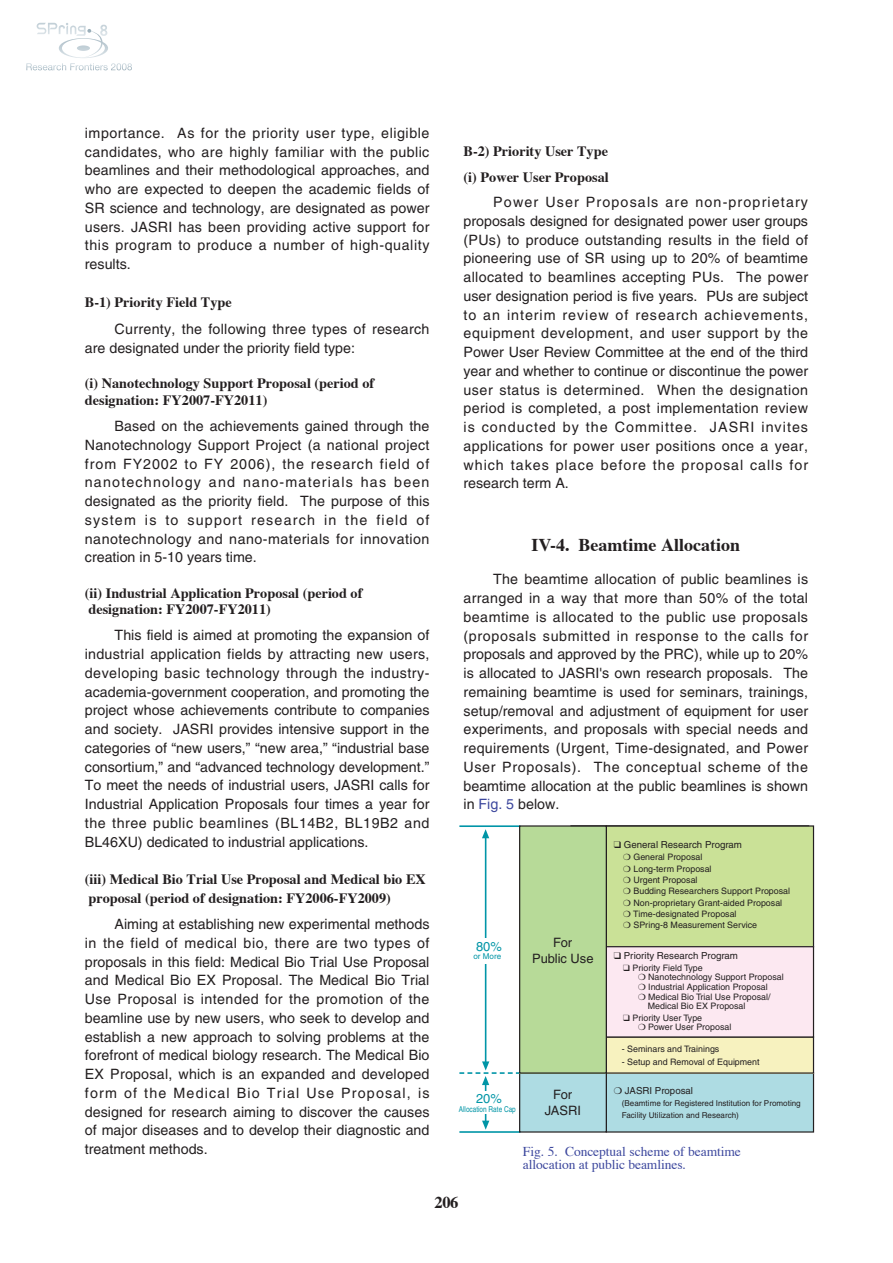
<style>
.page{position:relative;width:893px;height:1263px;background:#fff}
.page>*{position:absolute;margin:0;border:0;box-sizing:border-box;transform-origin:0 0}
.t1{font:700 18px "Times";color:#231f20}
.t2{font:700 16.5px "Times";color:#231f20}
.t3{font:14.25px/18.8px "Helvetica";color:#231f20;text-align:justify}
.t4{font:700 14.25px/16.5px "Times";color:#231f20}
.t5{font:14.25px/18.8px "Helvetica";letter-spacing:.02em;color:#231f20}
.t6{font:13.5px/13.5px "Times";letter-spacing:-.005em;color:#3c479d}
.t7{font:12.9px/16.2px "Helvetica";color:#231f20;text-align:center}
.t8{font:12.9px "Helvetica";color:#0095a6}
.t9{font:9.75px "Helvetica";color:#231f20}
.t10{font:8.85px/11.2px "Helvetica";color:#231f20}
.t11{font:8.1px/11.2px "Helvetica";color:#231f20}
.t12{font:8.1px "Helvetica";color:#0095a6;scale:.8 1}
.t13{font:8.1px "Helvetica";color:#0095a6}
.s1{color:#3c479d}
</style>
<div class="page">
<svg style="left:26px;top:23px;width:106px;height:47px"></svg>
<hr style="left:460px;top:1131px;width:59px;height:2px;background:#0095a7">
<hr style="left:460px;top:825px;width:59px;height:2px;background:#0095a8">
<div style="left:606px;top:1073px;width:207px;height:59px;background:#aedce3"></div>
<div style="left:606px;top:826px;width:207px;height:121px;background:#cae197"></div>
<div style="left:605px;top:825px;width:209px;height:122px;border:1px solid #231f20"></div>
<div style="left:606px;top:1037px;width:207px;height:36px;background:#f7f2bf"></div>
<div style="left:606px;top:947px;width:207px;height:90px;background:#fce8f1"></div>
<div style="left:605px;top:946px;width:209px;height:92px;border:1px solid #231f20"></div>
<div style="left:519px;top:1073px;width:87px;height:59px;background:#aedce3"></div>
<div style="left:519px;top:1072px;width:88px;height:61px;border:1px solid #231f20"></div>
<div style="left:519px;top:826px;width:87px;height:247px;background:#b7da98"></div>
<div style="left:519px;top:825px;width:88px;height:249px;border:1px solid #231f20"></div>
<hr style="left:571px;top:825px;width:237px;height:1px;background:#231f20">
<hr style="left:485px;top:1083px;width:1px;height:39px;background:#0095a8">
<svg style="left:482px;top:1121px;width:7px;height:9px"></svg>
<hr style="left:485px;top:837px;width:1px;height:226px;background:#0095a8">
<svg style="left:482px;top:829px;width:7px;height:9px"></svg>
<svg style="left:460px;top:1061px;width:59px;height:24px"></svg>
<div style="left:462px;top:938px;width:46px;height:25px;background:#fff"></div>
<div style="left:458px;top:1092px;width:60px;height:22px;background:#fff"></div>
<p class="t3" style="left:85px;top:125px;width:346px">importance. As for the priority user type, eligible candidates, who are highly familiar with the public beamlines and their methodological approaches, and who are expected to deepen the academic fields of SR science and technology, are designated as power users. JASRI has been providing active support for this program to produce a number of high-quality results.</p>
<p class="t4" style="left:85px;top:295px;width:148px">B-1) Priority Field Type</p>
<p class="t5" style="left:85px;top:321px;width:346px;text-indent:30px">Currenty, the following three types of research are designated under the priority field type:</p>
<p class="t4" style="left:85px;top:377px;width:291px">(i) Nanotechnology Support Proposal (period of designation: FY2007-FY2011)</p>
<p class="t3" style="left:85px;top:418px;width:346px;text-indent:30px">Based on the achievements gained through the Nanotechnology Support Project (a national project from FY2002 to FY 2006), the research field of nanotechnology and nano-materials has been designated as the priority field. The purpose of this system is to support research in the field of nanotechnology and nano-materials for innovation creation in 5-10 years time.</p>
<p class="t4" style="left:85px;top:586px;width:279px">(ii) Industrial Application Proposal (period of designation: FY2007-FY2011)</p>
<p class="t3" style="left:85px;top:627px;width:346px;text-indent:30px">This field is aimed at promoting the expansion of industrial application fields by attracting new users, developing basic technology through the industry&shy;academia-government cooperation, and promoting the project whose achievements contribute to companies and society. JASRI provides intensive support in the categories of “new users,” “new area,” “industrial base consortium,” and “advanced technology development.” To meet the needs of industrial users, JASRI calls for Industrial Application Proposals four times a year for the three public beamlines (BL14B2, BL19B2 and BL46XU) dedicated to industrial applications.</p>
<p class="t4" style="left:85px;top:871px;width:342px;line-height:18.8px">(iii) Medical Bio Trial Use Proposal and Medical bio EX proposal (period of designation: FY2006-FY2009)</p>
<p class="t3" style="left:85px;top:916px;width:346px;text-indent:30px">Aiming at establishing new experimental methods in the field of medical bio, there are two types of proposals in this field: Medical Bio Trial Use Proposal and Medical Bio EX Proposal. The Medical Bio Trial Use Proposal is intended for the promotion of the beamline use by new users, who seek to develop and establish a new approach to solving problems at the forefront of medical biology research. The Medical Bio EX Proposal, which is an expanded and developed form of the Medical Bio Trial Use Proposal, is designed for research aiming to discover the causes of major diseases and to develop their diagnostic and treatment methods.</p>
<p class="t4" style="left:463px;top:139px;width:147px;line-height:26.2px">B-2) Priority User Type (i) Power User Proposal</p>
<p class="t3" style="left:463px;top:194px;width:346px;text-indent:30px">Power User Proposals are non-proprietary proposals designed for designated power user groups (PUs) to produce outstanding results in the field of pioneering use of SR using up to 20% of beamtime allocated to beamlines accepting PUs. The power user designation period is five years. PUs are subject to an interim review of research achievements, equipment development, and user support by the Power User Review Committee at the end of the third year and whether to continue or discontinue the power user status is determined. When the designation period is completed, a post implementation review is conducted by the Committee. JASRI invites applications for power user positions once a year, which takes place before the proposal calls for research term A.</p>
<p class="t1" style="left:531px;top:537px;width:210px">IV-4. Beamtime Allocation</p>
<p class="t3" style="left:463px;top:571px;width:346px;text-indent:30px">The beamtime allocation of public beamlines is arranged in a way that more than 50% of the total beamtime is allocated to the public use proposals (proposals submitted in response to the calls for proposals and approved by the PRC), while up to 20% is allocated to JASRI's own research proposals. The remaining beamtime is used for seminars, trainings, setup/removal and adjustment of equipment for user experiments, and proposals with special needs and requirements (Urgent, Time-designated, and Power User Proposals). The conceptual scheme of the beamtime allocation at the public beamlines is shown in <span class="s1">Fig. 5</span> below.</p>
<p class="t9" style="left:613px;top:841px;width:130px">❑ General Research Program</p>
<p class="t10" style="left:623px;top:853px;width:168px">❍ General Proposal<br>❍ Long-term Proposal<br>❍ Urgent Proposal<br>❍ Budding Researchers Support Proposal ❍ Non-proprietary Grant-aided Proposal ❍ Time-designated Proposal<br>❍ SPring-8 Measurement Service</p>
<p class="t8" style="left:476px;top:942px;width:27px">80%</p>
<p class="t13" style="left:473px;top:953px;width:29px">or More</p>
<p class="t7" style="left:532px;top:936px;width:63px">For<br>Public Use</p>
<p class="t9" style="left:613px;top:952px;width:126px">❑ Priority Research Program</p>
<p class="t10" style="left:623px;top:963px;width:81px">❑ Priority Field Type</p>
<p class="t10" style="left:638px;top:972px;width:147px">❍ Nanotechnology Support Proposal</p>
<p class="t10" style="left:638px;top:982px;width:131px">❍ Industrial Application Proposal</p>
<p class="t10" style="left:638px;top:992px;width:134px">❍ Medical Bio Trial Use Proposal/</p>
<p class="t10" style="left:648px;top:1001px;width:99px">Medical Bio EX Proposal</p>
<p class="t10" style="left:638px;top:1013px;width:95px;line-height:9.8px;text-indent:-15px">❑ Priority User Type<br>❍ Power User Proposal</p>
<p class="t10" style="left:622px;top:1044px;width:99px">- Seminars and Trainings</p>
<p class="t10" style="left:622px;top:1057px;width:139px">- Setup and Removal of Equipment</p>
<p class="t8" style="left:476px;top:1094px;width:27px">20%</p>
<p class="t12" style="left:459px;top:1106px;width:73px">Allocation Rate Cap</p>
<p class="t7" style="left:544px;top:1087px;width:38px">For<br>JASRI</p>
<p class="t9" style="left:613px;top:1087px;width:81px">❍ JASRI Proposal</p>
<p class="t11" style="left:622px;top:1099px;width:180px">(Beamtime for Registered Institution for Promoting<br>Facility Utilization and Research)</p>
<p class="t6" style="left:523px;top:1146px;width:219px">Fig. 5. Conceptual scheme of beamtime allocation at public beamlines.</p>
<p class="t2" style="left:434px;top:1195px;width:25px">206</p>
</div>
